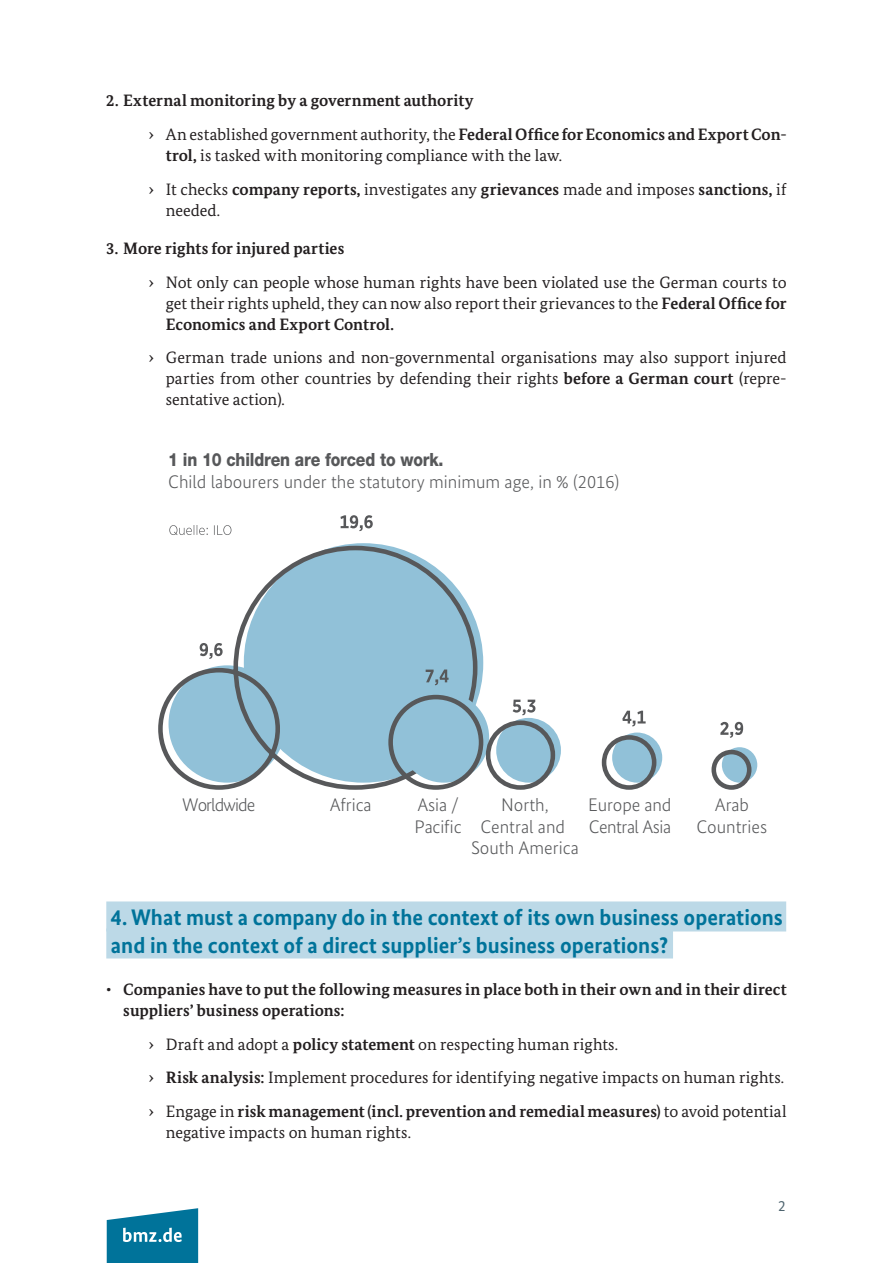
<style>
.page{position:relative;width:893px;height:1263px;background:#fff}
.page>*{position:absolute;margin:0;border:0;box-sizing:border-box;transform-origin:0 0}
.H1{font:700 22.5px/27px "Bundes Sans";color:#00739a}
.t1{font:300 18.3px/21.9px "Bundes Sans";color:#57585a;text-align:center}
.t2{font:800 18.3px "Helvetica Neue LTW1 G";letter-spacing:-.01em;color:#57585a;scale:.87 1}
.t3{font:300 18.3px "Bundes Sans";letter-spacing:-.025em;color:#57585a}
.t4{font:300 18.3px "Bundes Sans";letter-spacing:-.055em;color:#57585a}
.t5{font:16.5px/21px "Bundes Serif";color:#231f20}
.t6{font:700 16.5px/21px "Bundes Serif";color:#231f20}
.t7{font:15px "Bundes Sans";color:#4d636e}
.s1{font-weight:700}
.s2{font-weight:400}
</style>
<div class="page">
<div style="left:106px;top:901px;width:680px;height:30px;background:#bcd9e7"></div>
<div style="left:106px;top:928px;width:567px;height:30px;background:#bcd9e7"></div>
<svg style="left:107px;top:1208px;width:91px;height:55px;background:#2c8bab"></svg>
<svg style="left:169px;top:525px;width:62px;height:10px"></svg>
<div style="left:722px;top:747px;width:35px;height:36px;background:#91c1d8;border-radius:50%"></div>
<svg style="left:158px;top:543px;width:596px;height:247px"></svg>
<svg style="left:200px;top:643px;width:23px;height:16px"></svg>
<svg style="left:340px;top:515px;width:33px;height:16px"></svg>
<svg style="left:622px;top:711px;width:24px;height:15px"></svg>
<div style="left:399px;top:692px;width:90px;height:91px;background:#91c1d8;border-radius:50%"></div>
<div style="left:388px;top:695px;width:95px;height:95px;border:5px solid #57585a;border-radius:50%"></div>
<svg style="left:426px;top:669px;width:23px;height:16px"></svg>
<svg style="left:720px;top:722px;width:23px;height:16px"></svg>
<div style="left:496px;top:718px;width:65px;height:65px;background:#91c1d8;border-radius:50%"></div>
<div style="left:486px;top:720px;width:69px;height:70px;border:5px solid #57585a;border-radius:50%"></div>
<svg style="left:513px;top:700px;width:22px;height:15px"></svg>
<p class="t6" style="left:106px;top:90px;width:369px">2. External monitoring by a government authority</p>
<p class="t5" style="left:166px;top:124px;width:622px;text-indent:-17px">› An established government authority, the <span class="s1">Federal Office for Economics and Export Con&shy;trol,</span> is tasked with monitoring compliance with the law.</p>
<p class="t5" style="left:166px;top:179px;width:622px;text-indent:-17px">› It checks <span class="s1">company reports,</span> investigates any <span class="s1">grievances</span> made and imposes <span class="s1">sanctions,</span> if needed.</p>
<p class="t6" style="left:106px;top:238px;width:239px">3. More rights for injured parties</p>
<p class="t5" style="left:166px;top:271px;width:622px;text-align:justify;text-indent:-17px">› Not only can people whose human rights have been violated use the German courts to get their rights upheld, they can now also report their grievances to the <span class="s1">Federal Office for Economics and Export Control.</span></p>
<p class="t5" style="left:166px;top:347px;width:622px;text-align:justify;text-indent:-17px">› German trade unions and non-governmental organisations may also support injured parties from other countries by defending their rights <span class="s1">before a German court</span> (repre&shy;sentative action).</p>
<p class="t2" style="left:168px;top:449px;width:318px">1 in 10 children are forced to work.</p>
<p class="t1" style="left:168px;top:471px;width:452px">Child labourers under the statutory minimum age, in % (2016)</p>
<p class="t4" style="left:182px;top:794px;width:75px">Worldwide</p>
<p class="t1" style="left:330px;top:793px;width:44px">Africa</p>
<p class="t1" style="left:417px;top:793px;width:43px">Asia /</p>
<p class="t1" style="left:415px;top:815px;width:49px">Pacific</p>
<p class="t1" style="left:501px;top:793px;width:49px">North,</p>
<p class="t1" style="left:715px;top:793px;width:36px">Arab</p>
<p class="t1" style="left:471px;top:815px;width:109px">Central and<br>South America</p>
<p class="t1" style="left:588px;top:793px;width:85px">Europe and</p>
<p class="t3" style="left:589px;top:816px;width:84px">Central Asia</p>
<p class="t1" style="left:697px;top:815px;width:72px">Countries</p>
<h2 class="H1" style="left:111px;top:904px;width:673px">4. What must a company do in the context of its own business operations and in the context of a direct supplier’s business operations?</h2>
<p class="t6" style="left:123px;top:978px;width:665px;text-indent:-17px"><span class="s2">•</span> Companies have to put the following measures in place both in their own and in their direct suppliers’ business operations:</p>
<p class="t5" style="left:149px;top:1033px;width:471px">› Draft and adopt a <span class="s1">policy statement</span> on respecting human rights.</p>
<p class="t5" style="left:149px;top:1067px;width:637px">› <span class="s1">Risk analysis:</span> Implement procedures for identifying negative impacts on human rights.</p>
<p class="t5" style="left:166px;top:1101px;width:622px;text-indent:-17px">› Engage in <span class="s1">risk management (incl. prevention and remedial measures)</span> to avoid potential negative impacts on human rights.</p>
<p class="t7" style="left:778px;top:1196px;width:9px">2</p>
</div>
